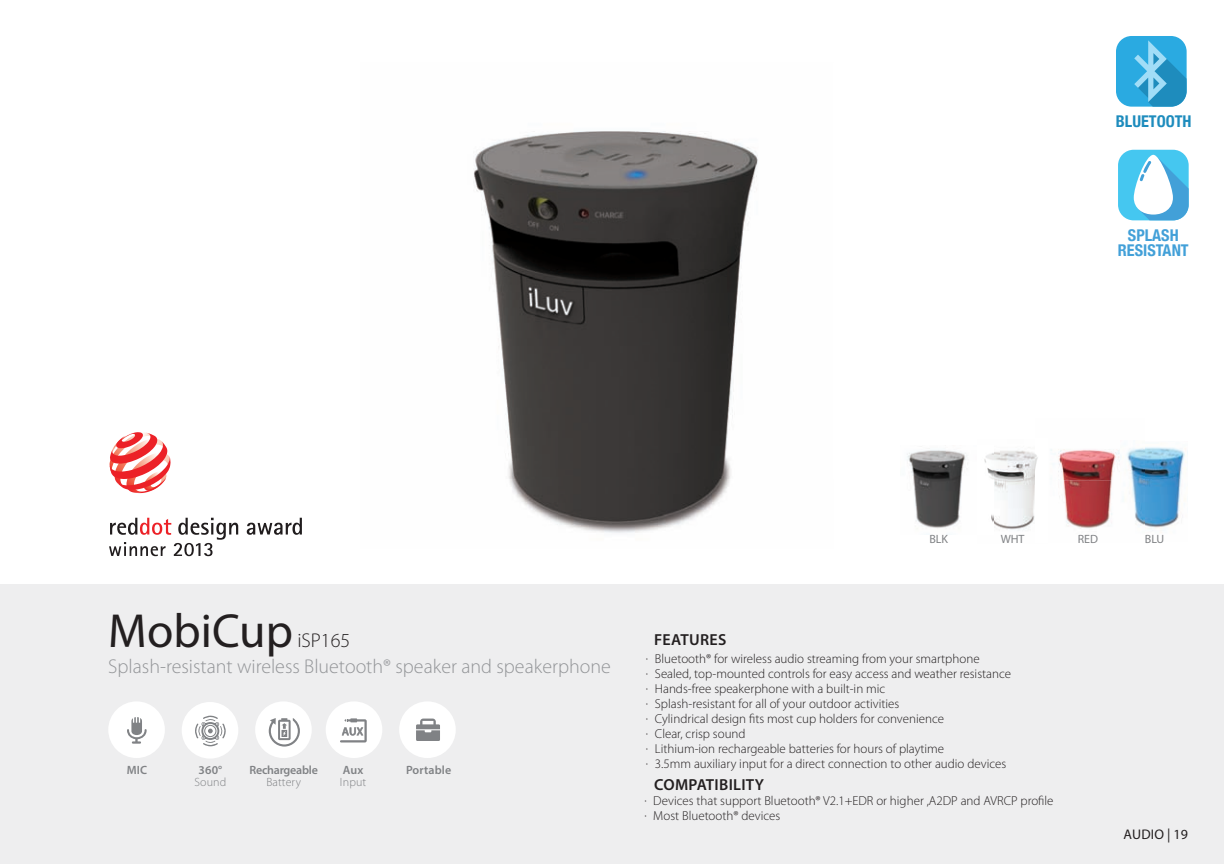
<style>
.page{position:relative;width:1224px;height:864px;background:#fff}
.page>*{position:absolute;margin:0;border:0;box-sizing:border-box;transform-origin:0 0}
.t1{font:48px "Myriad Pro";color:#231f20}
.t2{font:300 20px "Myriad Pro";color:#939598}
.t3{font:300 20px "Myriad Pro";color:#231f20}
.t4{font:700 condensed 16.2px/15px "Helvetica Neue";color:#42a0d8;text-align:center}
.t5{font:700 condensed 16.2px "Helvetica Neue";color:#1e8cbd}
.t6{font:600 16px "Myriad Pro";letter-spacing:.02em;color:#231f20}
.t7{font:14px "Myriad Pro";letter-spacing:.02em;color:#231f20}
.t8{font:300 13px/15px "Myriad Pro";color:#231f20}
.t9{font:600 12px "Myriad Pro";letter-spacing:-.01em;color:#808285}
.t10{font:300 12px "Myriad Pro";letter-spacing:.01em;color:#808285}
.t11{font:12px "Myriad Pro";letter-spacing:-.01em;color:#808285}
.t12{font:600 12px "Myriad Pro";letter-spacing:.01em;color:#808285}
.s1{font-weight:400}
</style>
<div class="page">
<div style="left:0;top:585px;width:1224px;height:279px;background:#eeeeef"></div>
<img style="left:907px;top:450px;width:60px;height:79px">
<img style="left:984px;top:450px;width:52px;height:81px">
<img style="left:1144px;top:447px;width:44px;height:86px">
<img style="left:1051px;top:448px;width:93px;height:33px">
<img style="left:1063px;top:481px;width:81px;height:47px">
<img style="left:474px;top:131px;width:284px;height:402px">
<div style="left:326px;top:701px;width:56px;height:57px;background:#fff;border-radius:50%"></div>
<svg style="left:340px;top:718px;width:27px;height:25px"></svg>
<div style="left:255px;top:701px;width:57px;height:57px;background:#fff;border-radius:50%"></div>
<svg style="left:269px;top:718px;width:31px;height:29px"></svg>
<div style="left:399px;top:701px;width:57px;height:57px;background:#fff;border-radius:50%"></div>
<svg style="left:416px;top:719px;width:24px;height:22px"></svg>
<div style="left:182px;top:702px;width:56px;height:57px;background:#fff;border-radius:50%"></div>
<svg style="left:195px;top:715px;width:31px;height:32px"></svg>
<div style="left:108px;top:701px;width:57px;height:57px;background:#fff;border-radius:50%"></div>
<svg style="left:127px;top:717px;width:20px;height:27px"></svg>
<div style="left:1118px;top:150px;width:71px;height:70px;background:#45c7f0;border-radius:16px"></div>
<svg style="left:1134px;top:155px;width:55px;height:65px"></svg>
<div style="left:1116px;top:36px;width:71px;height:71px;background:#2aaae1;border-radius:16px"></div>
<svg style="left:1134px;top:40px;width:53px;height:67px"></svg>
<svg style="left:247px;top:518px;width:55px;height:17px"></svg>
<svg style="left:109px;top:518px;width:129px;height:38px"></svg>
<svg style="left:110px;top:432px;width:61px;height:61px"></svg>
<p class="t5" style="left:1116px;top:108px;width:77px">BLUETOOTH</p>
<p class="t4" style="left:1118px;top:226px;width:72px">SPLASH<br>RESISTANT</p>
<h1 class="t1" style="left:108px;top:601px;width:186px">MOBICUP</h1>
<h2 class="t3" style="left:297px;top:628px;width:54px">iSP165</h2>
<h2 class="t2" style="left:108px;top:654px;width:504px">Splash-resistant wireless Bluetooth® speaker and speakerphone</h2>
<p class="t9" style="left:127px;top:762px;width:22px">MIC</p>
<p class="t9" style="left:199px;top:763px;width:25px">360°</p>
<p class="t12" style="left:406px;top:762px;width:47px">Portable</p>
<p class="t10" style="left:195px;top:775px;width:33px">Sound</p>
<p class="t9" style="left:249px;top:762px;width:70px">Rechargeable</p>
<p class="t10" style="left:266px;top:774px;width:36px">Battery</p>
<p class="t9" style="left:343px;top:762px;width:22px">Aux</p>
<p class="t10" style="left:340px;top:774px;width:28px">Input</p>
<p class="t6" style="left:654px;top:630px;width:74px">FEATURES</p>
<p class="t11" style="left:929px;top:532px;width:20px">BLK</p>
<p class="t11" style="left:1001px;top:532px;width:25px">WHT</p>
<p class="t11" style="left:1078px;top:532px;width:22px">RED</p>
<p class="t11" style="left:1145px;top:532px;width:21px">BLU</p>
<p class="t8" style="left:646px;top:651px;width:366px"><span class="s1">.</span> Bluetooth® for wireless audio streaming from your smartphone<br><span class="s1">.</span> Sealed, top-mounted controls for easy access and weather resistance <span class="s1">.</span> Hands-free speakerphone with a built-in mic<br><span class="s1">.</span> Splash-resistant for all of your outdoor activities<br><span class="s1">.</span> Cylindrical design fits most cup holders for convenience<br><span class="s1">.</span> Clear, crisp sound<br><span class="s1">.</span> Lithium-ion rechargeable batteries for hours of playtime<br><span class="s1">.</span> 3.5mm auxiliary input for a direct connection to other audio devices</p>
<p class="t6" style="left:654px;top:774px;width:112px">COMPATIBILITY</p>
<p class="t8" style="left:645px;top:793px;width:410px"><span class="s1">.</span> Devices that support Bluetooth® V2.1+EDR or higher ,A2DP and AVRCP profile <span class="s1">.</span> Most Bluetooth® devices</p>
<p class="t7" style="left:1124px;top:825px;width:66px">AUDIO | 19</p>
</div>
